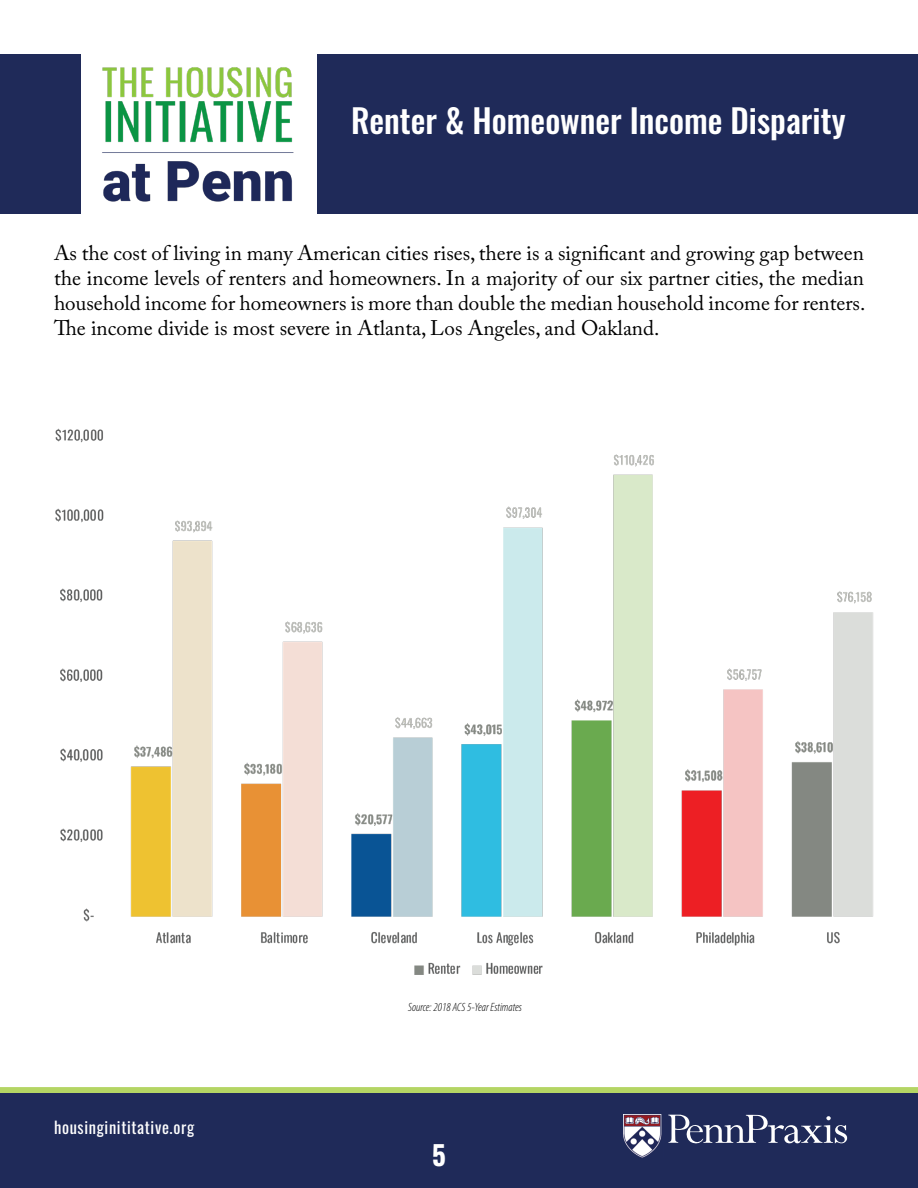
<style>
.page{position:relative;width:918px;height:1188px;background:#fff}
.page>*{position:absolute;margin:0;border:0;box-sizing:border-box;transform-origin:0 0}
.t1{font:500 33px "Oswald";color:#fff}
.t2{font:700 27px "Oswald";color:#fff}
.t3{font:21px/25.2px "Adobe Caslon Pro";color:#000;text-align:justify}
.t4{font:16.5px "Oswald";letter-spacing:.04em;color:#fff}
.t5{font:italic 300 condensed 12px "Myriad Pro";color:#000}
</style>
<div class="page">
<div style="left:318px;top:54px;width:600px;height:160px;background:#1f2a59"></div>
<div style="left:0;top:54px;width:81px;height:160px;background:#1f2a59"></div>
<div style="left:0;top:1087px;width:918px;height:6px;background:#b4d564"></div>
<div style="left:0;top:1093px;width:918px;height:95px;background:#1f2a59"></div>
<img style="left:102px;top:67px;width:192px;height:135px">
<svg style="left:668px;top:1115px;width:179px;height:29px"></svg>
<img style="left:623px;top:1115px;width:39px;height:43px">
<img style="left:55px;top:428px;width:819px;height:547px">
<h1 class="t1" style="left:351px;top:103px;width:496px">Renter &amp; Homeowner Income Disparity</h1>
<p class="t3" style="left:54px;top:240px;width:813px">As the cost of living in many American cities rises, there is a significant and growing gap between the income levels of renters and homeowners. In a majority of our six partner cities, the median household income for homeowners is more than double the median household income for renters.<br>The income divide is most severe in Atlanta, Los Angeles, and Oakland.</p>
<p class="t4" style="left:54px;top:1113px;width:142px">housinginititative.org</p>
<p class="t5" style="left:408px;top:1000px;width:115px">Source: 2018 ACS 5-Year Estimates</p>
<p class="t2" style="left:432px;top:1141px;width:15px">5</p>
</div>
